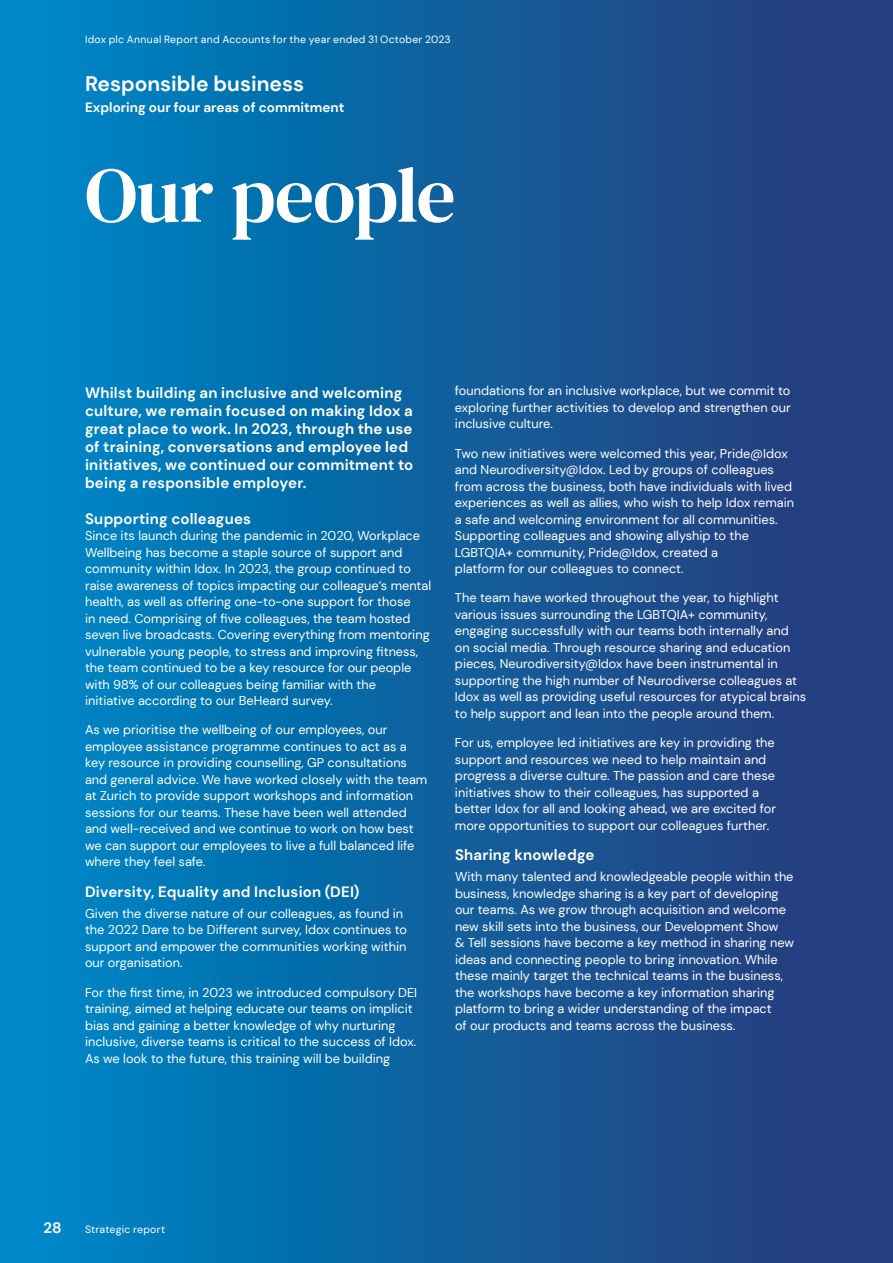
<style>
.page{position:relative;width:893px;height:1263px;background:#fff}
.page>*{position:absolute;margin:0;border:0;box-sizing:border-box;transform-origin:0 0}
.t1{font:78px "DM Serif Text";letter-spacing:-.015em;color:#fff}
.t2{font:700 21px "DM Sans";color:#fff}
.t3{font:700 15px/18px "DM Sans";letter-spacing:.015em;color:#fff}
.t4{font:700 13.5px "DM Sans";color:#fff}
.t5{font:12.75px/16.5px "DM Sans";color:#fff}
.t6{font:10.5px "DM Sans";letter-spacing:.025em;color:#fff}
</style>
<div class="page">
<div style="left:0;top:0;width:893px;height:1263px;background:linear-gradient(to right,#0089c8,#283877)"></div>
<p class="t6" style="left:85px;top:32px;width:367px">Idox plc Annual Report and Accounts for the year ended 31 October 2023</p>
<h2 class="t2" style="left:85px;top:71px;width:221px">Responsible business</h2>
<p class="t4" style="left:85px;top:99px;width:261px">Exploring our four areas of commitment</p>
<h1 class="t1" style="left:85px;top:150px;width:372px">Our people</h1>
<p class="t3" style="left:85px;top:383px;width:330px">Whilst building an inclusive and welcoming culture, we remain focused on making Idox a great place to work. In 2023, through the use of training, conversations and employee led initiatives, we continued our commitment to being a responsible employer.</p>
<p class="t3" style="left:85px;top:509px;width:168px">Supporting colleagues</p>
<p class="t5" style="left:85px;top:527px;width:348px">Since its launch during the pandemic in 2020, Workplace Wellbeing has become a staple source of support and community within Idox. In 2023, the group continued to raise awareness of topics impacting our colleague’s mental health, as well as offering one-to-one support for those<br>in need. Comprising of five colleagues, the team hosted seven live broadcasts. Covering everything from mentoring vulnerable young people, to stress and improving fitness, the team continued to be a key resource for our people with 98% of our colleagues being familiar with the<br>initiative according to our BeHeard survey.</p>
<p class="t5" style="left:85px;top:722px;width:344px">As we prioritise the wellbeing of our employees, our employee assistance programme continues to act as a key resource in providing counselling, GP consultations and general advice. We have worked closely with the team at Zurich to provide support workshops and information sessions for our teams. These have been well attended and well-received and we continue to work on how best we can support our employees to live a full balanced life where they feel safe.</p>
<p class="t3" style="left:85px;top:883px;width:276px">Diversity, Equality and Inclusion (DEI)</p>
<p class="t5" style="left:85px;top:905px;width:324px">Given the diverse nature of our colleagues, as found in the 2022 Dare to be Different survey, Idox continues to support and empower the communities working within our organisation.</p>
<p class="t5" style="left:85px;top:984px;width:334px">For the first time, in 2023 we introduced compulsory DEI training, aimed at helping educate our teams on implicit bias and gaining a better knowledge of why nurturing inclusive, diverse teams is critical to the success of Idox.<br>As we look to the future, this training will be building</p>
<p class="t5" style="left:455px;top:383px;width:337px;text-align:justify">foundations for an inclusive workplace, but we commit to exploring further activities to develop and strengthen our inclusive culture.</p>
<p class="t5" style="left:455px;top:445px;width:341px">Two new initiatives were welcomed this year, Pride@Idox and Neurodiversity@Idox. Led by groups of colleagues from across the business, both have individuals with lived experiences as well as allies, who wish to help Idox remain a safe and welcoming environment for all communities.<br>Supporting colleagues and showing allyship to the LGBTQIA+ community, Pride@Idox, created a<br>platform for our colleagues to connect.</p>
<p class="t5" style="left:455px;top:590px;width:353px">The team have worked throughout the year, to highlight various issues surrounding the LGBTQIA+ community, engaging successfully with our teams both internally and on social media. Through resource sharing and education pieces, Neurodiversity@Idox have been instrumental in supporting the high number of Neurodiverse colleagues at Idox as well as providing useful resources for atypical brains to help support and lean into the people around them.</p>
<p class="t5" style="left:455px;top:734px;width:322px">For us, employee led initiatives are key in providing the support and resources we need to help maintain and progress a diverse culture. The passion and care these initiatives show to their colleagues, has supported a better Idox for all and looking ahead, we are excited for more opportunities to support our colleagues further.</p>
<p class="t3" style="left:455px;top:846px;width:141px">Sharing knowledge</p>
<p class="t5" style="left:455px;top:868px;width:340px">With many talented and knowledgeable people within the business, knowledge sharing is a key part of developing our teams. As we grow through acquisition and welcome new skill sets into the business, our Development Show<br>&amp; Tell sessions have become a key method in sharing new ideas and connecting people to bring innovation. While these mainly target the technical teams in the business, the workshops have become a key information sharing platform to bring a wider understanding of the impact<br>of our products and teams across the business.</p>
<p class="t3" style="left:44px;top:1219px;width:20px">28</p>
<p class="t6" style="left:85px;top:1223px;width:82px">Strategic report</p>
</div>
